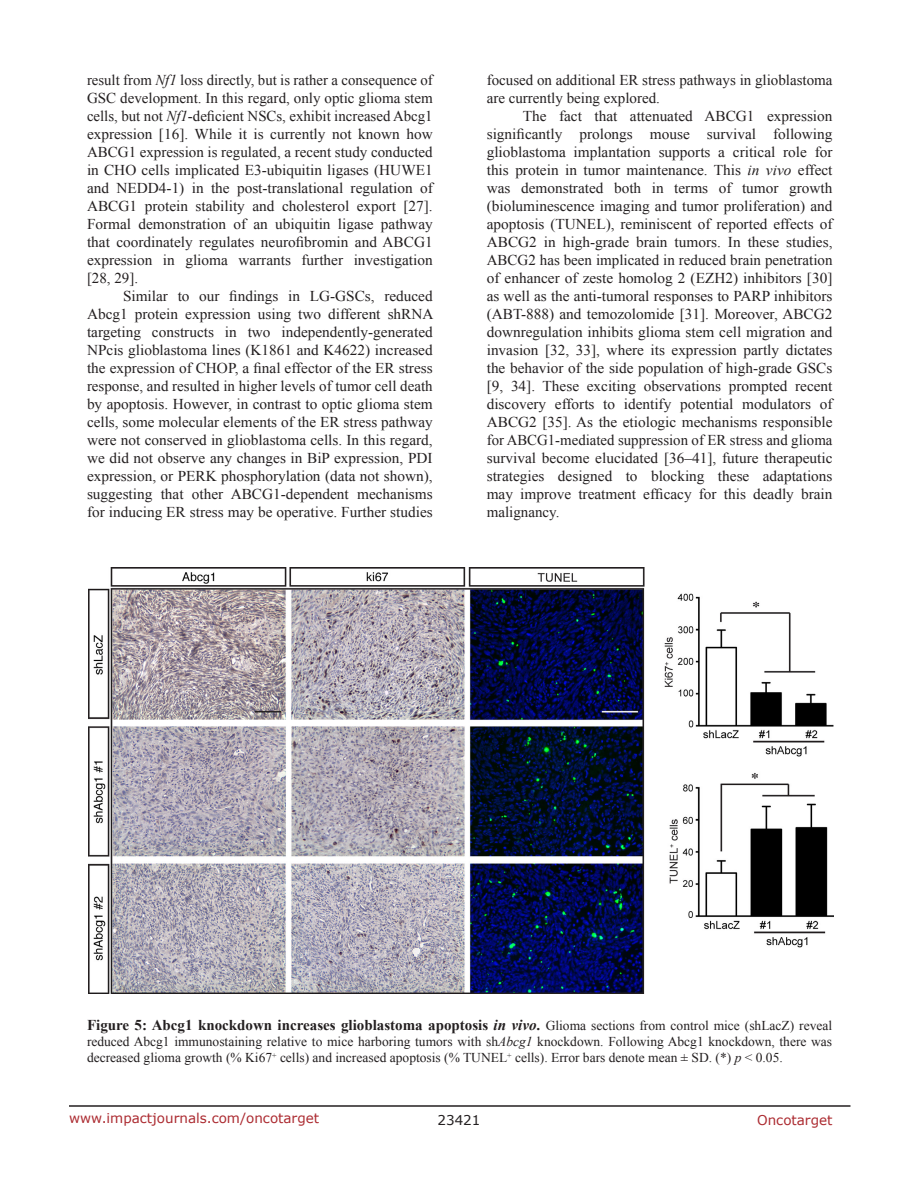
<style>
.page{position:relative;width:918px;height:1188px;background:#fff}
.page>*{position:absolute;margin:0;border:0;box-sizing:border-box;transform-origin:0 0}
.BodyText{font:15px/18px "Times New Roman";color:#231f20;text-align:justify}
.FigureText{font:700 15px "Times New Roman";color:#231f20}
.FigureText-2{font:13.5px/16.2px "Times New Roman";color:#231f20}
.t1{font:13.5px "Verdana";color:#ac2b31}
.t2{font:13.5px "Verdana";color:#231f20}
.s1{font-style:italic}
.s2{font-weight:400;font-size:13.5px}
</style>
<div class="page">
<hr style="left:69px;top:1105px;width:781px;height:2px;background:#231f20">
<img style="left:88px;top:567px;width:745px;height:426px">
<p class="BodyText" style="left:87px;top:71px;width:347px">result from <span class="s1">Nf1</span> loss directly, but is rather a consequence of GSC development. In this regard, only optic glioma stem cells, but not <span class="s1">Nf1</span>-deficient NSCs, exhibit increased Abcg1 expression [16]. While it is currently not known how ABCG1 expression is regulated, a recent study conducted in CHO cells implicated E3-ubiquitin ligases (HUWE1 and NEDD4-1) in the post-translational regulation of ABCG1 protein stability and cholesterol export [27].<br>Formal demonstration of an ubiquitin ligase pathway that coordinately regulates neurofibromin and ABCG1 expression in glioma warrants further investigation [28, 29].</p>
<p class="BodyText" style="left:87px;top:287px;width:348px;text-indent:36px">Similar to our findings in LG-GSCs, reduced Abcg1 protein expression using two different shRNA targeting constructs in two independently-generated NPcis glioblastoma lines (K1861 and K4622) increased the expression of CHOP, a final effector of the ER stress response, and resulted in higher levels of tumor cell death by apoptosis. However, in contrast to optic glioma stem cells, some molecular elements of the ER stress pathway were not conserved in glioblastoma cells. In this regard, we did not observe any changes in BiP expression, PDI expression, or PERK phosphorylation (data not shown), suggesting that other ABCG1-dependent mechanisms for inducing ER stress may be operative. Further studies</p>
<p class="BodyText" style="left:487px;top:71px;width:347px">focused on additional ER stress pathways in glioblastoma are currently being explored.</p>
<p class="BodyText" style="left:487px;top:107px;width:347px;text-indent:36px">The fact that attenuated ABCG1 expression significantly prolongs mouse survival following glioblastoma implantation supports a critical role for this protein in tumor maintenance. This <span class="s1">in vivo</span> effect was demonstrated both in terms of tumor growth (bioluminescence imaging and tumor proliferation) and apoptosis (TUNEL), reminiscent of reported effects of ABCG2 in high-grade brain tumors. In these studies, ABCG2 has been implicated in reduced brain penetration of enhancer of zeste homolog 2 (EZH2) inhibitors [30] as well as the anti-tumoral responses to PARP inhibitors (ABT-888) and temozolomide [31]. Moreover, ABCG2 downregulation inhibits glioma stem cell migration and invasion [32, 33], where its expression partly dictates the behavior of the side population of high-grade GSCs [9, 34]. These exciting observations prompted recent discovery efforts to identify potential modulators of ABCG2 [35]. As the etiologic mechanisms responsible for ABCG1-mediated suppression of ER stress and glioma survival become elucidated [36–41], future therapeutic strategies designed to blocking these adaptations may improve treatment efficacy for this deadly brain malignancy.</p>
<p class="FigureText" style="left:87px;top:1014px;width:747px">Figure 5: Abcg1 knockdown increases glioblastoma apoptosis <span class="s1">in vivo</span>. <span class="s2">Glioma sections from control mice (shLacZ) reveal</span></p>
<p class="FigureText-2" style="left:87px;top:1033px;width:747px">reduced Abcg1 immunostaining relative to mice harboring tumors with sh<span class="s1">Abcg1</span> knockdown. Following Abcg1 knockdown, there was decreased glioma growth (% Ki67<sup>+</sup> cells) and increased apoptosis (% TUNEL<sup>+</sup> cells). Error bars denote mean ± SD. (*) <span class="s1">p</span> &lt; 0.05.</p>
<p class="t1" style="left:69px;top:1109px;width:252px">www.impactjournals.com/oncotarget</p>
<p class="t2" style="left:438px;top:1111px;width:44px">23421</p>
<p class="t1" style="left:757px;top:1111px;width:77px">Oncotarget</p>
</div>
